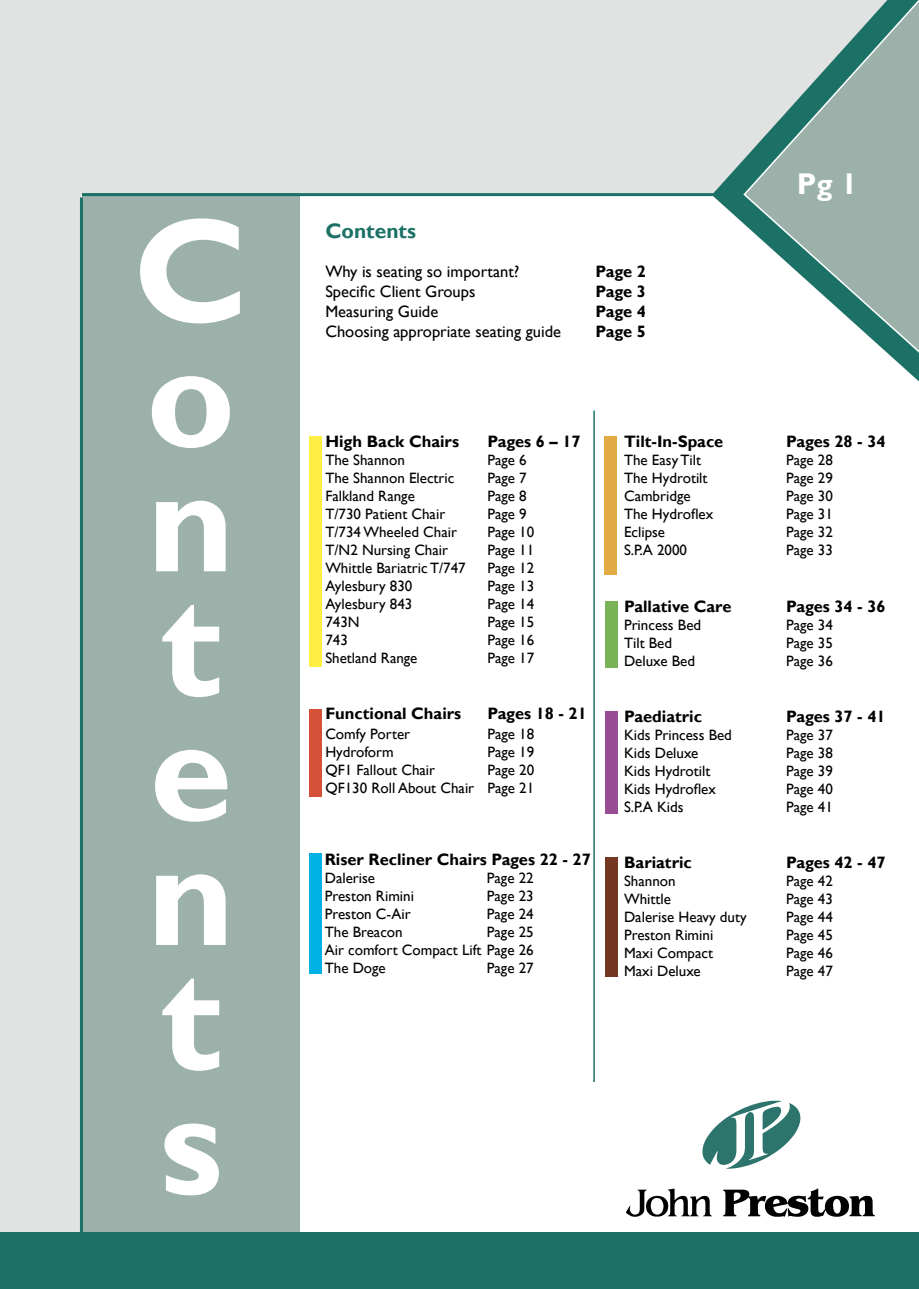
<style>
.page{position:relative;width:919px;height:1289px;background:#fff}
.page>*{position:absolute;margin:0;border:0;box-sizing:border-box;transform-origin:0 0}
.t1{font:700 150px/124.5px "Gill Sans";color:#fff}
.t2{font:700 30px "Gill Sans";color:#fff}
.t3{font:700 21px "Gill Sans";color:#1c7166}
.t4{font:700 16.5px "Gill Sans";color:#000}
.t5{font:16.5px "Gill Sans";color:#000}
.t6{font:15px/18px "Gill Sans";color:#000;text-align:right}
</style>
<div class="page">
<div style="left:0;top:0;width:918px;height:1245px;background:#e1e2e2"></div>
<div style="left:82px;top:195px;width:836px;height:1049px;background:#fff"></div>
<svg style="left:711px;top:161px;width:31px;height:61px"></svg>
<svg style="left:742px;top:0;width:176px;height:381px"></svg>
<div style="left:82px;top:193px;width:218px;height:1047px;background:#9bb1aa"></div>
<div style="left:0;top:1232px;width:918px;height:56px;background:#1c7166"></div>
<hr style="left:82px;top:193px;width:647px;height:3px;background:#1c7166">
<hr style="left:593px;top:410px;width:1px;height:671px;background:#1c7166">
<svg style="left:702px;top:1100px;width:98px;height:68px"></svg>
<svg style="left:625px;top:1188px;width:87px;height:28px"></svg>
<svg style="left:723px;top:1188px;width:151px;height:28px"></svg>
<hr style="left:80px;top:197px;width:3px;height:1037px;background:#1c7166">
<div style="left:309px;top:436px;width:12px;height:230px;background:#ffef44"></div>
<div style="left:309px;top:709px;width:12px;height:87px;background:#d55038"></div>
<div style="left:309px;top:853px;width:12px;height:121px;background:#00b1e6"></div>
<div style="left:604px;top:436px;width:13px;height:138px;background:#e3ab45"></div>
<div style="left:605px;top:601px;width:12px;height:66px;background:#78b355"></div>
<div style="left:605px;top:711px;width:12px;height:103px;background:#974c94"></div>
<div style="left:605px;top:856px;width:12px;height:120px;background:#743822"></div>
<h1 class="t1" style="left:133px;top:213px;width:117px">C o n t e n t s</h1>
<h3 class="t3" style="left:325px;top:218px;width:92px">Contents</h3>
<p class="t5" style="left:325px;top:262px;width:195px">Why is seating so important?</p>
<p class="t4" style="left:595px;top:262px;width:52px">Page 2</p>
<p class="t5" style="left:325px;top:282px;width:152px">Specific Client Groups</p>
<p class="t4" style="left:595px;top:282px;width:52px">Page 3</p>
<p class="t5" style="left:325px;top:302px;width:114px">Measuring Guide</p>
<p class="t4" style="left:595px;top:301px;width:52px">Page 4</p>
<p class="t5" style="left:325px;top:322px;width:237px">Choosing appropriate seating guide</p>
<p class="t4" style="left:595px;top:321px;width:52px">Page 5</p>
<h2 class="t2" style="left:796px;top:165px;width:62px">Pg 1</h2>
<p class="t4" style="left:325px;top:431px;width:135px">High Back Chairs</p>
<p class="t4" style="left:487px;top:431px;width:95px">Pages 6 – 17</p>
<p class="t6" style="left:325px;top:451px;width:81px">The Shannon</p>
<p class="t6" style="left:487px;top:451px;width:41px">Page 6</p>
<p class="t6" style="left:325px;top:469px;width:130px">The Shannon Electric</p>
<p class="t6" style="left:487px;top:469px;width:41px">Page 7</p>
<p class="t6" style="left:325px;top:487px;width:91px">Falkland Range</p>
<p class="t6" style="left:487px;top:487px;width:41px">Page 8</p>
<p class="t6" style="left:325px;top:505px;width:121px">T/730 Patient Chair</p>
<p class="t6" style="left:487px;top:505px;width:41px">Page 9</p>
<p class="t6" style="left:325px;top:523px;width:133px">T/734 Wheeled Chair</p>
<p class="t6" style="left:487px;top:523px;width:48px">Page 10</p>
<p class="t6" style="left:325px;top:541px;width:124px">T/N2 Nursing Chair</p>
<p class="t6" style="left:487px;top:541px;width:48px">Page 11</p>
<p class="t6" style="left:325px;top:559px;width:142px">Whittle Bariatric T/747</p>
<p class="t6" style="left:487px;top:559px;width:48px">Page 12</p>
<p class="t6" style="left:325px;top:577px;width:89px">Aylesbury 830</p>
<p class="t6" style="left:487px;top:577px;width:48px">Page 13</p>
<p class="t6" style="left:325px;top:595px;width:89px">Aylesbury 843</p>
<p class="t6" style="left:487px;top:595px;width:48px">Page 14</p>
<p class="t6" style="left:325px;top:613px;width:36px">743N</p>
<p class="t6" style="left:487px;top:613px;width:48px">Page 15</p>
<p class="t6" style="left:325px;top:631px;width:24px">743</p>
<p class="t6" style="left:487px;top:631px;width:48px">Page 16</p>
<p class="t6" style="left:325px;top:649px;width:94px">Shetland Range</p>
<p class="t6" style="left:487px;top:649px;width:48px">Page 17</p>
<p class="t4" style="left:325px;top:703px;width:137px">Functional Chairs</p>
<p class="t4" style="left:487px;top:703px;width:101px">Pages 18 - 21</p>
<p class="t6" style="left:325px;top:724px;width:86px">Comfy Porter</p>
<p class="t6" style="left:487px;top:724px;width:48px">Page 18</p>
<p class="t6" style="left:325px;top:742px;width:70px">Hydroform</p>
<p class="t6" style="left:487px;top:742px;width:48px">Page 19</p>
<p class="t6" style="left:325px;top:760px;width:111px">QF1 Fallout Chair</p>
<p class="t6" style="left:325px;top:760px;width:210px">Page 20<br>QF130 Roll About Chair Page 21</p>
<p class="t4" style="left:325px;top:849px;width:267px">Riser Recliner Chairs Pages 22 - 27</p>
<p class="t6" style="left:325px;top:869px;width:52px">Dalerise</p>
<p class="t6" style="left:487px;top:869px;width:48px">Page 22</p>
<p class="t6" style="left:325px;top:887px;width:91px">Preston Rimini</p>
<p class="t6" style="left:487px;top:887px;width:48px">Page 23</p>
<p class="t6" style="left:325px;top:905px;width:87px">Preston C-Air</p>
<p class="t6" style="left:487px;top:905px;width:48px">Page 24</p>
<p class="t6" style="left:325px;top:923px;width:79px">The Breacon</p>
<p class="t6" style="left:325px;top:923px;width:210px;text-align:justify;text-indent:162px">Page 25<br>Air comfort Compact Lift Page 26<br>The Doge</p>
<p class="t6" style="left:487px;top:959px;width:48px">Page 27</p>
<p class="t4" style="left:624px;top:431px;width:101px">Tilt-In-Space</p>
<p class="t4" style="left:786px;top:431px;width:101px">Pages 28 - 34</p>
<p class="t6" style="left:624px;top:451px;width:79px">The Easy Tilt</p>
<p class="t6" style="left:786px;top:451px;width:48px">Page 28</p>
<p class="t6" style="left:624px;top:469px;width:85px">The Hydrotilt</p>
<p class="t6" style="left:786px;top:469px;width:48px">Page 29</p>
<p class="t6" style="left:624px;top:487px;width:68px">Cambridge</p>
<p class="t6" style="left:786px;top:487px;width:48px">Page 30</p>
<p class="t6" style="left:624px;top:505px;width:91px">The Hydroflex</p>
<p class="t6" style="left:786px;top:505px;width:48px">Page 31</p>
<p class="t6" style="left:624px;top:523px;width:43px">Eclipse</p>
<p class="t6" style="left:786px;top:523px;width:48px">Page 32</p>
<p class="t6" style="left:624px;top:541px;width:65px">S.P.A 2000</p>
<p class="t6" style="left:786px;top:541px;width:48px">Page 33</p>
<p class="t4" style="left:624px;top:597px;width:109px">Pallative Care</p>
<p class="t4" style="left:786px;top:597px;width:101px">Pages 34 - 36</p>
<p class="t6" style="left:624px;top:616px;width:79px">Princess Bed</p>
<p class="t6" style="left:786px;top:616px;width:48px">Page 34</p>
<p class="t6" style="left:624px;top:634px;width:50px">Tilt Bed</p>
<p class="t6" style="left:786px;top:634px;width:48px">Page 35</p>
<p class="t6" style="left:624px;top:652px;width:72px">Deluxe Bed</p>
<p class="t6" style="left:786px;top:652px;width:48px">Page 36</p>
<p class="t4" style="left:624px;top:706px;width:79px">Paediatric</p>
<p class="t4" style="left:786px;top:706px;width:101px">Pages 37 - 41</p>
<p class="t6" style="left:624px;top:726px;width:109px">Kids Princess Bed</p>
<p class="t6" style="left:786px;top:726px;width:48px">Page 37</p>
<p class="t6" style="left:624px;top:744px;width:76px">Kids Deluxe</p>
<p class="t6" style="left:786px;top:744px;width:48px">Page 38</p>
<p class="t6" style="left:624px;top:762px;width:88px">Kids Hydrotilt</p>
<p class="t6" style="left:786px;top:762px;width:48px">Page 39</p>
<p class="t6" style="left:624px;top:780px;width:93px">Kids Hydroflex</p>
<p class="t6" style="left:786px;top:780px;width:48px">Page 40</p>
<p class="t6" style="left:624px;top:798px;width:61px">S.P.A Kids</p>
<p class="t6" style="left:786px;top:798px;width:48px">Page 41</p>
<p class="t4" style="left:624px;top:852px;width:69px">Bariatric</p>
<p class="t4" style="left:786px;top:852px;width:101px">Pages 42 - 47</p>
<p class="t6" style="left:624px;top:872px;width:53px">Shannon</p>
<p class="t6" style="left:786px;top:872px;width:48px">Page 42</p>
<p class="t6" style="left:624px;top:890px;width:48px">Whittle</p>
<p class="t6" style="left:786px;top:890px;width:48px">Page 43</p>
<p class="t6" style="left:624px;top:908px;width:124px">Dalerise Heavy duty</p>
<p class="t6" style="left:786px;top:908px;width:48px">Page 44</p>
<p class="t6" style="left:624px;top:926px;width:91px">Preston Rimini</p>
<p class="t6" style="left:786px;top:926px;width:48px">Page 45</p>
<p class="t6" style="left:624px;top:944px;width:91px">Maxi Compact</p>
<p class="t6" style="left:786px;top:944px;width:48px">Page 46</p>
<p class="t6" style="left:624px;top:962px;width:78px">Maxi Deluxe</p>
<p class="t6" style="left:786px;top:962px;width:48px">Page 47</p>
</div>
